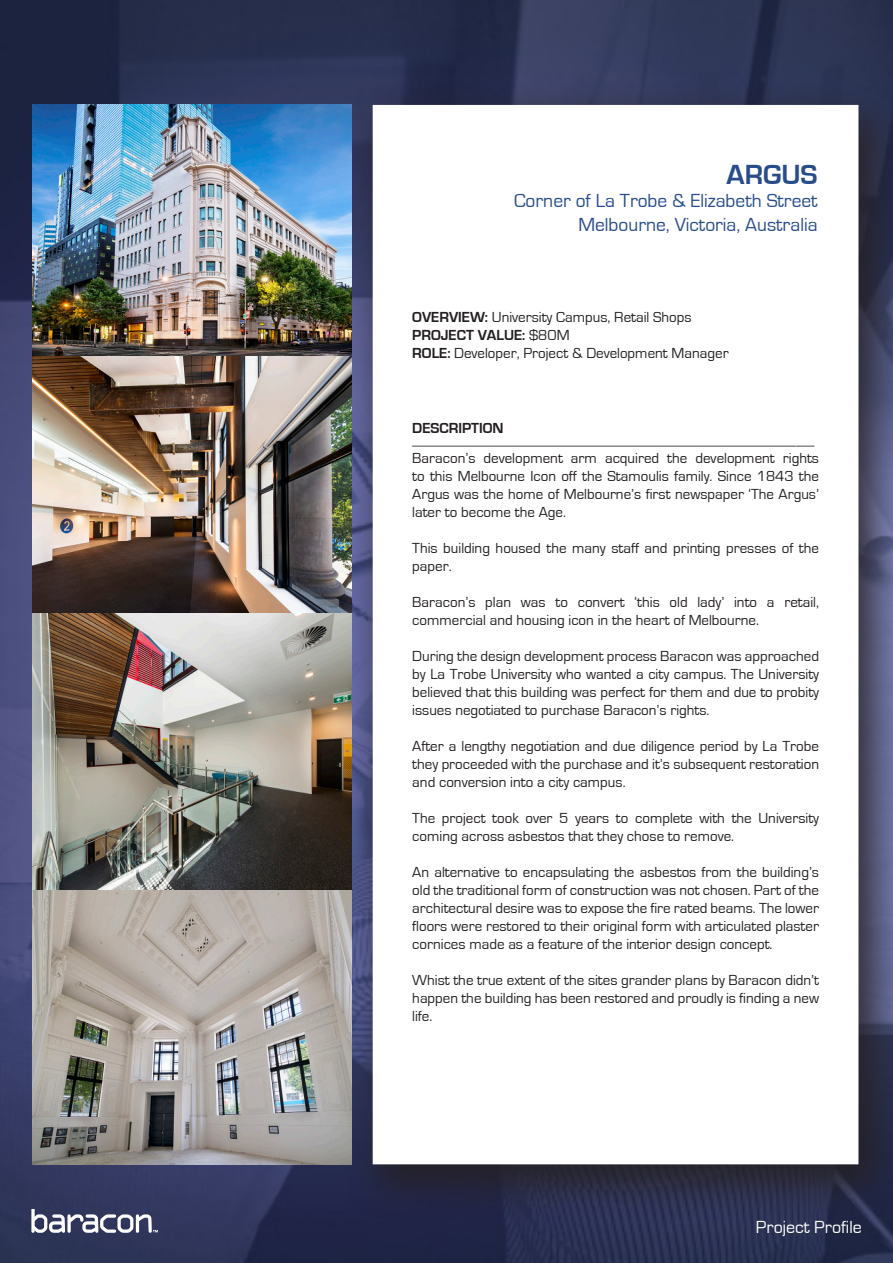
<style>
.page{position:relative;width:893px;height:1263px;background:#fff}
.page>*{position:absolute;margin:0;border:0;box-sizing:border-box;transform-origin:0 0}
.t1{font:700 28.5px "Eurostile";color:#294d8a}
.t2{font:19.5px/23.4px "Eurostile";color:#294d8a;text-align:right}
.t3{font:18px "Eurostile";color:#fff}
.t4{font:15px/18px "Eurostile";color:#231f20;text-align:justify}
.t5{font:700 15px "Eurostile";color:#231f20}
.t6{font:12px "Eurostile";color:#231f20}
.s1{font-weight:700}
</style>
<div class="page">
<img style="left:0;top:0;width:893px;height:1263px">
<div style="left:342px;top:82px;width:551px;height:1139px;background:#231f20;opacity:.85"></div>
<div style="left:373px;top:105px;width:485px;height:1059px;background:#fff"></div>
<svg style="left:31px;top:1209px;width:127px;height:24px"></svg>
<img style="left:32px;top:105px;width:319px;height:1059px">
<p class="t1" style="left:727px;top:159px;width:93px">ARGUS</p>
<p class="t2" style="left:514px;top:190px;width:305px">Corner of La Trobe &amp; Elizabeth Street<br>Melbourne, Victoria, Australia</p>
<p class="t4" style="left:412px;top:308px;width:318px;text-align:left"><span class="s1">OVERVIEW:</span> University Campus, Retail Shops<br><span class="s1">PROJECT VALUE:</span> $80M<br><span class="s1">ROLE:</span> Developer, Project &amp; Development Manager</p>
<p class="t5" style="left:412px;top:420px;width:93px">DESCRIPTION</p>
<p class="t6" style="left:412px;top:435px;width:403px">___________________________________________________________________</p>
<p class="t4" style="left:412px;top:449px;width:408px">Baracon’s development arm acquired the development rights to this Melbourne Icon off the Stamoulis family. Since 1843 the Argus was the home of Melbourne’s first newspaper ‘The Argus’ later to become the Age.</p>
<p class="t4" style="left:412px;top:539px;width:408px">This building housed the many staff and printing presses of the paper.</p>
<p class="t4" style="left:412px;top:593px;width:408px">Baracon’s plan was to convert ‘this old lady’ into a retail, commercial and housing icon in the heart of Melbourne.</p>
<p class="t4" style="left:412px;top:647px;width:408px">During the design development process Baracon was approached by La Trobe University who wanted a city campus. The University believed that this building was perfect for them and due to probity issues negotiated to purchase Baracon’s rights.</p>
<p class="t4" style="left:412px;top:737px;width:408px">After a lengthy negotiation and due diligence period by La Trobe they proceeded with the purchase and it’s subsequent restoration and conversion into a city campus.</p>
<p class="t4" style="left:412px;top:809px;width:408px">The project took over 5 years to complete with the University coming across asbestos that they chose to remove.</p>
<p class="t4" style="left:412px;top:863px;width:408px">An alternative to encapsulating the asbestos from the building’s old the traditional form of construction was not chosen. Part of the architectural desire was to expose the fire rated beams. The lower floors were restored to their original form with articulated plaster cornices made as a feature of the interior design concept.</p>
<p class="t4" style="left:412px;top:971px;width:408px">Whist the true extent of the sites grander plans by Baracon didn’t happen the building has been restored and proudly is finding a new life.</p>
<p class="t3" style="left:756px;top:1217px;width:107px">Project Profile</p>
</div>
